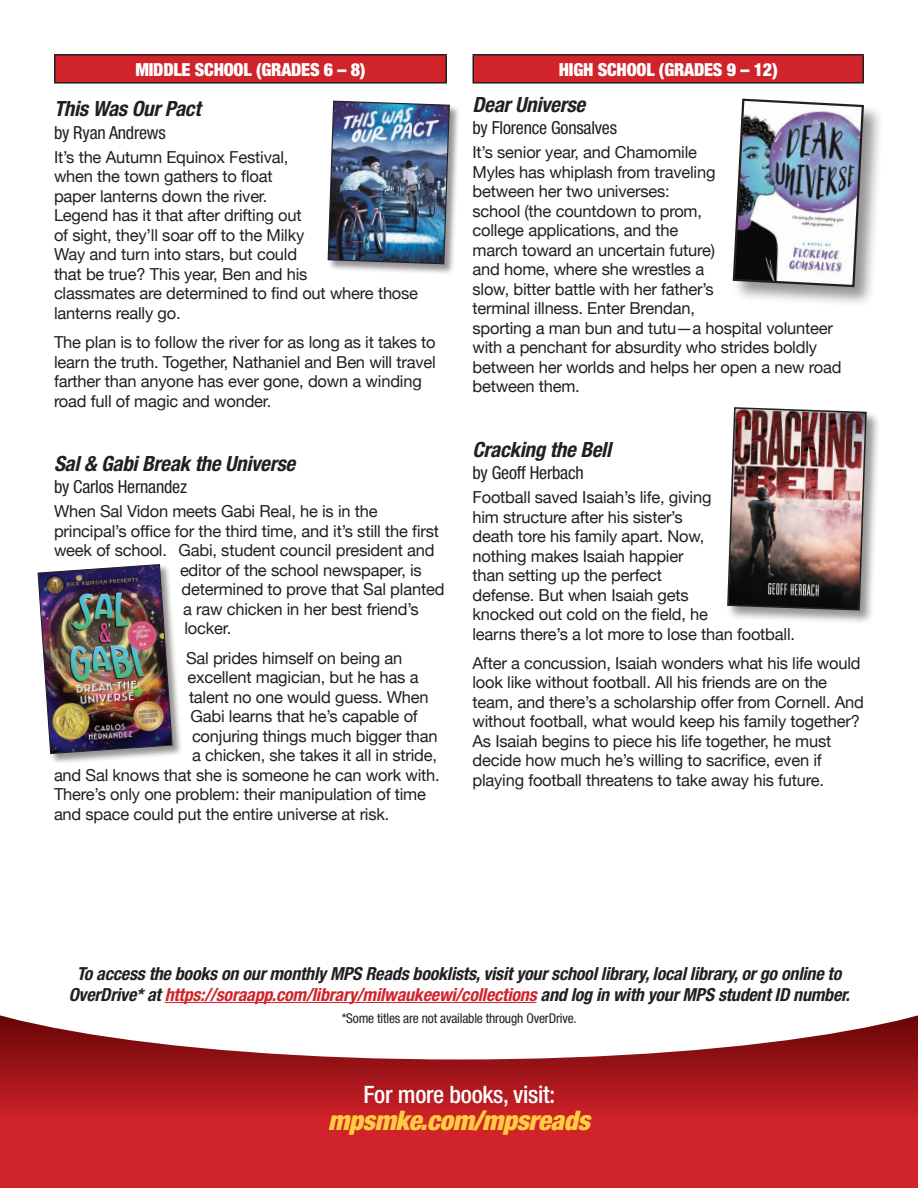
<style>
.page{position:relative;width:918px;height:1188px;background:#fff}
.page>*{position:absolute;margin:0;border:0;box-sizing:border-box;transform-origin:0 0}
.Grade_Band{font:italic 900 condensed 27px "Helvetica Neue";letter-spacing:-.01em;color:#ffcd41}
.Grade_Band-2{font:500 condensed 24px "Helvetica Neue";letter-spacing:-.01em;color:#fff}
.Book_Title{font:italic 700 condensed 21px "Helvetica Neue";letter-spacing:-.01em;color:#231f20}
.Grade_Band-3{font:italic 700 condensed 18px/21px "Helvetica Neue";letter-spacing:-.01em;color:#231f20;text-align:center}
.Author{font:condensed 18px "Helvetica Neue";letter-spacing:-.01em;color:#231f20}
.Grade_Band-4{font:900 condensed 18px "Helvetica Neue";letter-spacing:-.01em;color:#fff}
.Body_copy{font:16.5px/19.5px "Helvetica Neue";letter-spacing:-.01em;color:#231f20}
.Grade_Band-5{font:condensed 13.5px "Helvetica Neue";letter-spacing:-.01em;color:#231f20}
.s1{color:#d1232a}
</style>
<div class="page">
<div style="left:0;top:988px;width:918px;height:200px;background:#d1232a"></div>
<svg style="left:0;top:1059px;width:918px;height:53px;background:#ac181d"></svg>
<svg style="left:0;top:988px;width:918px;height:71px;background:#e9d3d4"></svg>
<div style="left:55px;top:55px;width:391px;height:28px;background:#d1232a"></div>
<hr style="left:54px;top:54px;width:393px;height:2px;background:#231f20">
<hr style="left:54px;top:55px;width:2px;height:27px;background:#231f20">
<svg style="left:446px;top:55px;width:1px;height:27px"></svg>
<hr style="left:54px;top:82px;width:393px;height:2px;background:#231f20">
<div style="left:327px;top:100px;width:133px;height:175px;background:#231f20;opacity:.48"></div>
<img style="left:327px;top:100px;width:123px;height:165px">
<div style="left:37px;top:564px;width:146px;height:200px;background:#231f20;opacity:.48"></div>
<img style="left:37px;top:564px;width:136px;height:191px">
<div style="left:473px;top:55px;width:390px;height:28px;background:#d1232a"></div>
<hr style="left:472px;top:54px;width:392px;height:2px;background:#231f20">
<hr style="left:472px;top:55px;width:2px;height:27px;background:#231f20">
<hr style="left:862px;top:55px;width:2px;height:27px;background:#231f20">
<hr style="left:472px;top:82px;width:392px;height:2px;background:#231f20">
<div style="left:732px;top:98px;width:153px;height:210px;background:#231f20;opacity:.48"></div>
<img style="left:732px;top:98px;width:133px;height:190px">
<div style="left:727px;top:407px;width:154px;height:218px;background:#231f20;opacity:.48"></div>
<img style="left:727px;top:407px;width:141px;height:204px">
<hr style="left:165px;top:1002px;width:372px;height:1px;background:#d1232a">
<p class="Grade_Band-4" style="left:135px;top:59px;width:232px">MIDDLE SCHOOL (GRADES 6 – 8)</p>
<p class="Book_Title" style="left:54px;top:96px;width:148px">This Was Our Pact</p>
<p class="Author" style="left:54px;top:122px;width:113px">by Ryan Andrews</p>
<p class="Body_copy" style="left:54px;top:148px;width:366px">It’s the Autumn Equinox Festival,<br>when the town gathers to float<br>paper lanterns down the river.<br>Legend has it that after drifting out<br>of sight, they’ll soar off to the Milky<br>Way and turn into stars, but could<br>that be true? This year, Ben and his<br>classmates are determined to find out where those lanterns really go.</p>
<p class="Body_copy" style="left:54px;top:333px;width:383px">The plan is to follow the river for as long as it takes to learn the truth. Together, Nathaniel and Ben will travel farther than anyone has ever gone, down a winding road full of magic and wonder.</p>
<p class="Book_Title" style="left:54px;top:451px;width:243px">Sal &amp; Gabi Break the Universe</p>
<p class="Author" style="left:54px;top:477px;width:135px">by Carlos Hernandez</p>
<p class="Body_copy" style="left:54px;top:503px;width:325px">When Sal Vidon meets Gabi Real, he is in the</p>
<p class="Body_copy" style="left:54px;top:522px;width:387px">principal’s office for the third time, and it’s still the first</p>
<p class="Body_copy" style="left:54px;top:542px;width:382px">week of school. Gabi, student council president and</p>
<p class="Body_copy" style="left:180px;top:561px;width:243px">editor of the school newspaper, is</p>
<p class="Body_copy" style="left:182px;top:581px;width:264px">determined to prove that Sal planted</p>
<p class="Body_copy" style="left:183px;top:600px;width:237px">a raw chicken in her best friend’s</p>
<p class="Body_copy" style="left:184px;top:620px;width:48px">locker.</p>
<p class="Body_copy" style="left:186px;top:649px;width:218px">Sal prides himself on being an</p>
<p class="Body_copy" style="left:188px;top:668px;width:233px">excellent magician, but he has a</p>
<p class="Body_copy" style="left:189px;top:688px;width:241px">talent no one would guess. When</p>
<p class="Body_copy" style="left:190px;top:707px;width:229px">Gabi learns that he’s capable of</p>
<p class="Body_copy" style="left:192px;top:727px;width:247px">conjuring things much bigger than</p>
<p class="Body_copy" style="left:192px;top:746px;width:247px">a chicken, she takes it all in stride,</p>
<p class="Body_copy" style="left:54px;top:766px;width:387px">and Sal knows that she is someone he can work with.</p>
<p class="Body_copy" style="left:54px;top:785px;width:373px">There’s only one problem: their manipulation of time</p>
<p class="Body_copy" style="left:54px;top:805px;width:337px">and space could put the entire universe at risk.</p>
<p class="Grade_Band-4" style="left:559px;top:59px;width:220px">HIGH SCHOOL (GRADES 9 – 12)</p>
<p class="Book_Title" style="left:472px;top:92px;width:114px">Dear Universe</p>
<p class="Author" style="left:472px;top:118px;width:146px">by Florence Gonsalves</p>
<p class="Body_copy" style="left:472px;top:144px;width:371px">It’s senior year, and Chamomile<br>Myles has whiplash from traveling<br>between her two universes:<br>school (the countdown to prom,<br>college applications, and the<br>march toward an uncertain future)<br>and home, where she wrestles a<br>slow, bitter battle with her father’s<br>terminal illness. Enter Brendan,<br>sporting a man bun and tutu—a hospital volunteer with a penchant for absurdity who strides boldly between her worlds and helps her open a new road between them.</p>
<p class="Book_Title" style="left:472px;top:436px;width:140px">Cracking the Bell</p>
<p class="Author" style="left:472px;top:462px;width:113px">by Geoff Herbach</p>
<p class="Body_copy" style="left:472px;top:488px;width:324px">Football saved Isaiah’s life, giving<br>him structure after his sister’s<br>death tore his family apart. Now,<br>nothing makes Isaiah happier<br>than setting up the perfect<br>defense. But when Isaiah gets<br>knocked out cold on the field, he<br>learns there’s a lot more to lose than football.</p>
<p class="Body_copy" style="left:472px;top:654px;width:393px">After a concussion, Isaiah wonders what his life would look like without football. All his friends are on the team, and there’s a scholarship offer from Cornell. And without football, what would keep his family together?<br>As Isaiah begins to piece his life together, he must decide how much he’s willing to sacrifice, even if playing football threatens to take away his future.</p>
<p class="Grade_Band-3" style="left:69px;top:963px;width:783px">To access the books on our monthly MPS Reads booklists, visit your school library, local library, or go online to<br>OverDrive* at <span class="s1">https://soraapp.com/library/milwaukeewi/collections</span> and log in with your MPS student ID number.</p>
<p class="Grade_Band-5" style="left:342px;top:1011px;width:237px">*Some titles are not available through OverDrive.</p>
<p class="Grade_Band-2" style="left:363px;top:1080px;width:193px">For more books, visit:</p>
<p class="Grade_Band" style="left:328px;top:1104px;width:263px">mpsmke.com/mpsreads</p>
</div>
